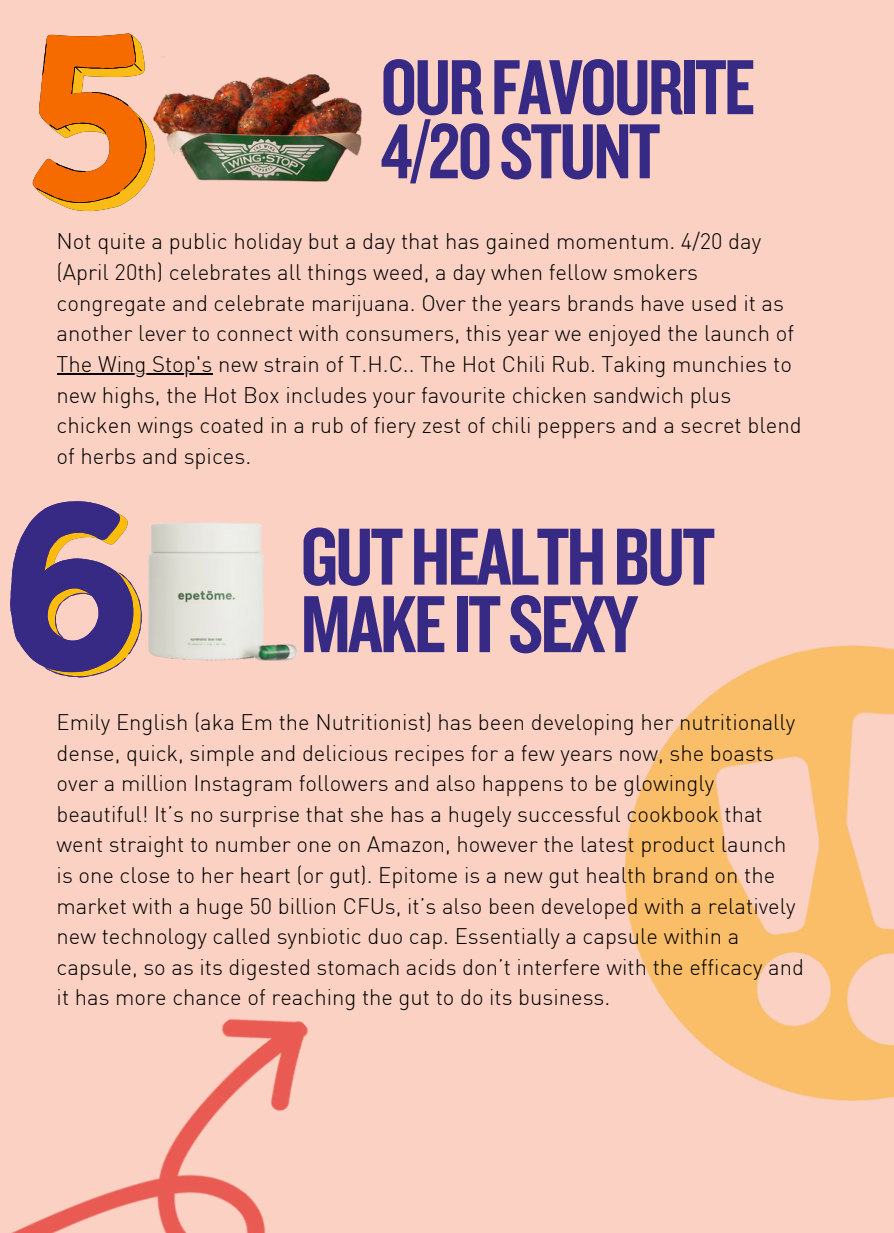
<style>
.page{position:relative;width:894px;height:1233px;background:#fff}
.page>*{position:absolute;margin:0;border:0;box-sizing:border-box;transform-origin:0 0}
.t1{font:84px/67.5px "Knockout HTF49 Liteweight";letter-spacing:-.035em;color:#372a85}
.t2{font:81px/64.2px "Knockout HTF49 Liteweight";letter-spacing:-.035em;color:#372a85}
.t3{font:300 22.05px/30.6px "DIN";color:#000}
</style>
<div class="page">
<div style="left:0;top:0;width:893px;height:1233px;background:#fbd1c3"></div>
<img style="left:625px;top:646px;width:268px;height:454px">
<img style="left:11px;top:1019px;width:297px;height:214px">
<hr style="left:57px;top:374px;width:155px;height:1px;background:#000">
<svg style="left:33px;top:33px;width:106px;height:178px"></svg>
<img style="left:139px;top:42px;width:223px;height:150px">
<svg style="left:10px;top:501px;width:123px;height:176px"></svg>
<img style="left:133px;top:522px;width:164px;height:139px">
<p class="t2" style="left:380px;top:57px;width:376px">OURFAVOURITE<br>4/20STUNT</p>
<p class="t3" style="left:57px;top:225px;width:738px">Not quite a public holiday but a day that has gained momentum. 4/20 day (April 20th) celebrates all things weed, a day when fellow smokers congregate and celebrate marijuana. Over the years brands have used it as another lever to connect with consumers, this year we enjoyed the launch of</p>
<p class="t3" style="left:57px;top:348px;width:746px">The Wing Stop's new strain of T.H.C.. The Hot Chili Rub. Taking munchies to new highs, the Hot Box includes your favourite chicken sandwich plus chicken wings coated in a rub of fiery zest of chili peppers and a secret blend of herbs and spices.</p>
<p class="t1" style="left:300px;top:525px;width:416px">GUTHEALTHBUT<br>MAKEITSEXY</p>
<h1 class="t3" style="left:57px;top:706px;width:748px">Emily English (aka Em the Nutritionist) has been developing her nutritionally dense, quick, simple and delicious recipes for a few years now, she boasts over a million Instagram followers and also happens to be glowingly beautiful! It’s no surprise that she has a hugely successful cookbook that went straight to number one on Amazon, however the latest product launch is one close to her heart (or gut). Epitome is a new gut health brand on the market with a huge 50 billion CFUs, it’s also been developed with a relatively new technology called synbiotic duo cap. Essentially a capsule within a capsule, so as its digested stomach acids don’t interfere with the efficacy and it has more chance of reaching the gut to do its business.</h1>
</div>
